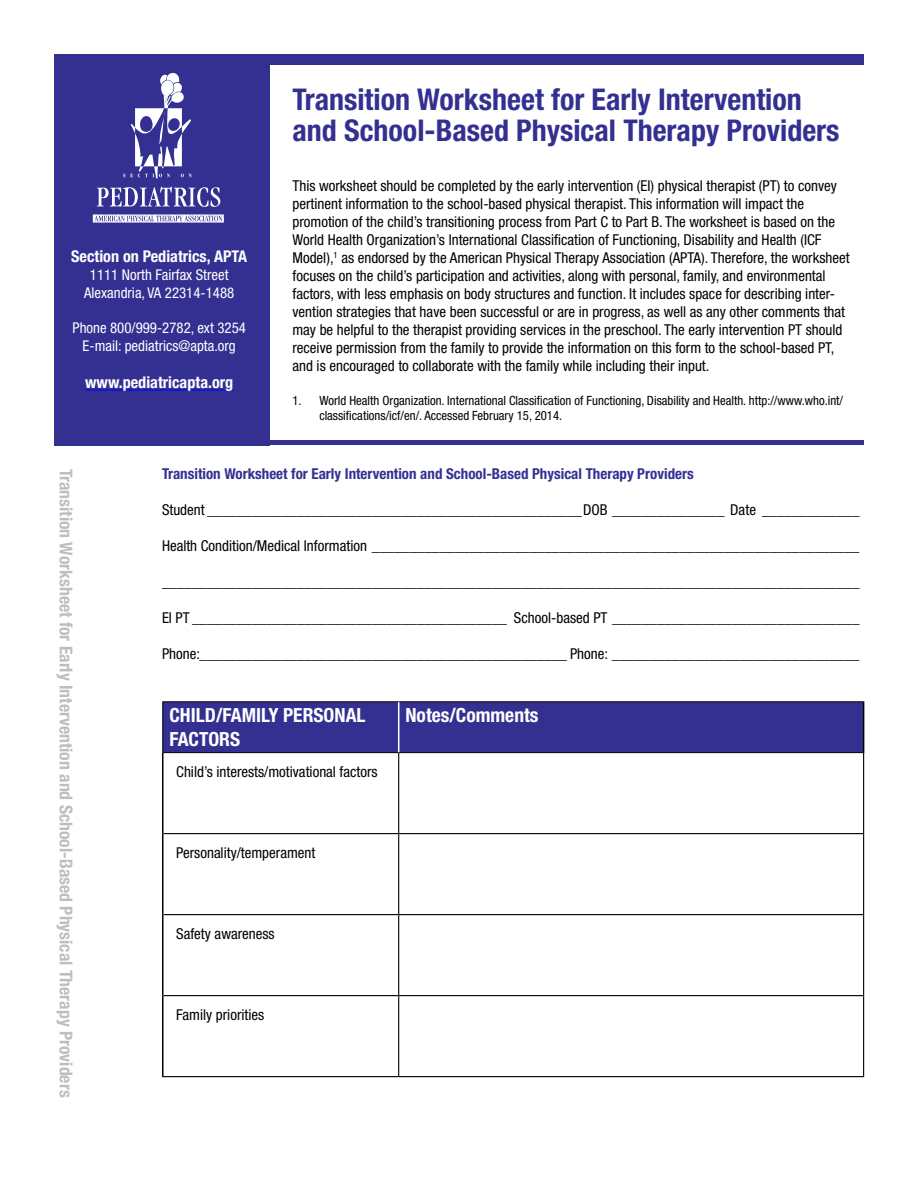
<style>
.page{position:relative;width:918px;height:1188px;background:#fff}
.page>*{position:absolute;margin:0;border:0;box-sizing:border-box;transform-origin:0 0}
.t1{font:700 condensed 30px/31.5px "Helvetica Neue LT Std";color:#333092}
.t2{font:700 condensed 19.5px/23.4px "Helvetica Neue LT Std";color:#fff}
.t3{font:700 condensed 17.7px "Helvetica Neue LT Std";color:#bcbec0}
.t4{font:700 condensed 16.2px "Helvetica Neue LT Std";color:#fff}
.t5{font:condensed 15px/18px "Helvetica Neue LT Std";color:#000}
.t6{font:700 condensed 15px "Helvetica Neue LT Std";color:#333092}
.t7{font:condensed 14.85px/17.9px "Helvetica Neue LT Std";color:#fff;text-align:center}
.t8{font:condensed 12.75px/15.3px "Helvetica Neue LT Std";color:#000}
</style>
<div class="page">
<div style="left:111px;top:54px;width:753px;height:11px;background:#333092"></div>
<div style="left:54px;top:54px;width:216px;height:392px;background:#333092"></div>
<hr style="left:54px;top:441px;width:810px;height:4px;background:#333092">
<hr style="left:85px;top:390px;width:148px;height:1px;background:#00f">
<svg style="left:93px;top:214px;width:131px;height:9px"></svg>
<svg style="left:123px;top:73px;width:69px;height:106px"></svg>
<svg style="left:97px;top:187px;width:123px;height:20px"></svg>
<div style="left:163px;top:702px;width:700px;height:50px;background:#333092"></div>
<hr style="left:164px;top:833px;width:235px;height:1px;background:#000">
<hr style="left:399px;top:833px;width:465px;height:1px;background:#000">
<hr style="left:164px;top:914px;width:235px;height:1px;background:#000">
<hr style="left:399px;top:914px;width:465px;height:1px;background:#000">
<hr style="left:164px;top:995px;width:235px;height:1px;background:#000">
<hr style="left:399px;top:995px;width:465px;height:1px;background:#000">
<hr style="left:162px;top:1076px;width:237px;height:1px;background:#000">
<hr style="left:399px;top:1076px;width:465px;height:1px;background:#000">
<hr style="left:398px;top:753px;width:1px;height:80px;background:#000">
<hr style="left:863px;top:753px;width:1px;height:80px;background:#000">
<hr style="left:398px;top:834px;width:1px;height:80px;background:#000">
<hr style="left:863px;top:834px;width:1px;height:80px;background:#000">
<hr style="left:398px;top:915px;width:1px;height:80px;background:#000">
<hr style="left:863px;top:915px;width:1px;height:80px;background:#000">
<hr style="left:398px;top:996px;width:1px;height:80px;background:#000">
<hr style="left:863px;top:996px;width:1px;height:80px;background:#000">
<hr style="left:162px;top:702px;width:1px;height:50px;background:#000">
<hr style="left:162px;top:701px;width:237px;height:1px;background:#000">
<hr style="left:399px;top:701px;width:465px;height:1px;background:#000">
<hr style="left:162px;top:752px;width:237px;height:1px;background:#000">
<hr style="left:399px;top:752px;width:465px;height:1px;background:#000">
<hr style="left:398px;top:702px;width:1px;height:50px;background:#fff">
<hr style="left:162px;top:753px;width:2px;height:81px;background:#000">
<hr style="left:162px;top:834px;width:2px;height:81px;background:#000">
<hr style="left:162px;top:915px;width:2px;height:81px;background:#000">
<hr style="left:162px;top:996px;width:2px;height:80px;background:#000">
<hr style="left:863px;top:702px;width:1px;height:50px;background:#000">
<p class="t4" style="left:71px;top:247px;width:178px">Section on Pediatrics, APTA</p>
<p class="t7" style="left:84px;top:266px;width:152px">1111 North Fairfax Street<br>Alexandria, VA 22314-1488</p>
<p class="t7" style="left:73px;top:319px;width:175px">Phone 800/999-2782, ext 3254<br>E-mail: pediatrics@apta.org</p>
<p class="t4" style="left:85px;top:373px;width:150px">www.pediatricapta.org</p>
<h1 class="t1" style="left:292px;top:83px;width:549px">Transition Worksheet for Early Intervention and School-Based Physical Therapy Providers</h1>
<p class="t5" style="left:292px;top:177px;width:559px">This worksheet should be completed by the early intervention (EI) physical therapist (PT) to convey pertinent information to the school-based physical therapist. This information will impact the promotion of the child’s transitioning process from Part C to Part B. The worksheet is based on the World Health Organization’s International Classification of Functioning, Disability and Health (ICF Model),<sup>1</sup> as endorsed by the American Physical Therapy Association (APTA). Therefore, the worksheet focuses on the child’s participation and activities, along with personal, family, and environmental factors, with less emphasis on body structures and function. It includes space for describing inter&shy;vention strategies that have been successful or are in progress, as well as any other comments that may be helpful to the therapist providing services in the preschool. The early intervention PT should receive permission from the family to provide the information on this form to the school-based PT, and is encouraged to collaborate with the family while including their input.</p>
<p class="t8" style="left:320px;top:393px;width:525px;text-indent:-27px">1. World Health Organization. International Classification of Functioning, Disability and Health. http://www.who.int/ classifications/icf/en/. Accessed February 15, 2014.</p>
<p class="t3" style="left:77px;top:469px;width:630px;rotate:90deg">Transition Worksheet for Early Intervention and School-Based Physical Therapy Providers</p>
<p class="t6" style="left:162px;top:465px;width:533px">Transition Worksheet for Early Intervention and School-Based Physical Therapy Providers</p>
<p class="t5" style="left:162px;top:501px;width:699px">Student __________________________________________________DOB _______________ Date _____________</p>
<p class="t5" style="left:162px;top:537px;width:699px">Health Condition/Medical Information _________________________________________________________________</p>
<p class="t5" style="left:162px;top:573px;width:699px">_____________________________________________________________________________________________</p>
<p class="t5" style="left:162px;top:609px;width:699px">EI PT __________________________________________ School-based PT _________________________________</p>
<p class="t5" style="left:162px;top:645px;width:699px">Phone:_________________________________________________ Phone: _________________________________</p>
<h2 class="t2" style="left:170px;top:704px;width:198px">CHILD/FAMILY PERSONAL<br>FACTORS</h2>
<h2 class="t2" style="left:405px;top:704px;width:135px">Notes/Comments</h2>
<p class="t5" style="left:176px;top:762px;width:203px">Child’s interests/motivational factors</p>
<p class="t5" style="left:176px;top:843px;width:141px">Personality/temperament</p>
<p class="t5" style="left:176px;top:924px;width:100px">Safety awareness</p>
<p class="t5" style="left:176px;top:1005px;width:89px">Family priorities</p>
</div>
